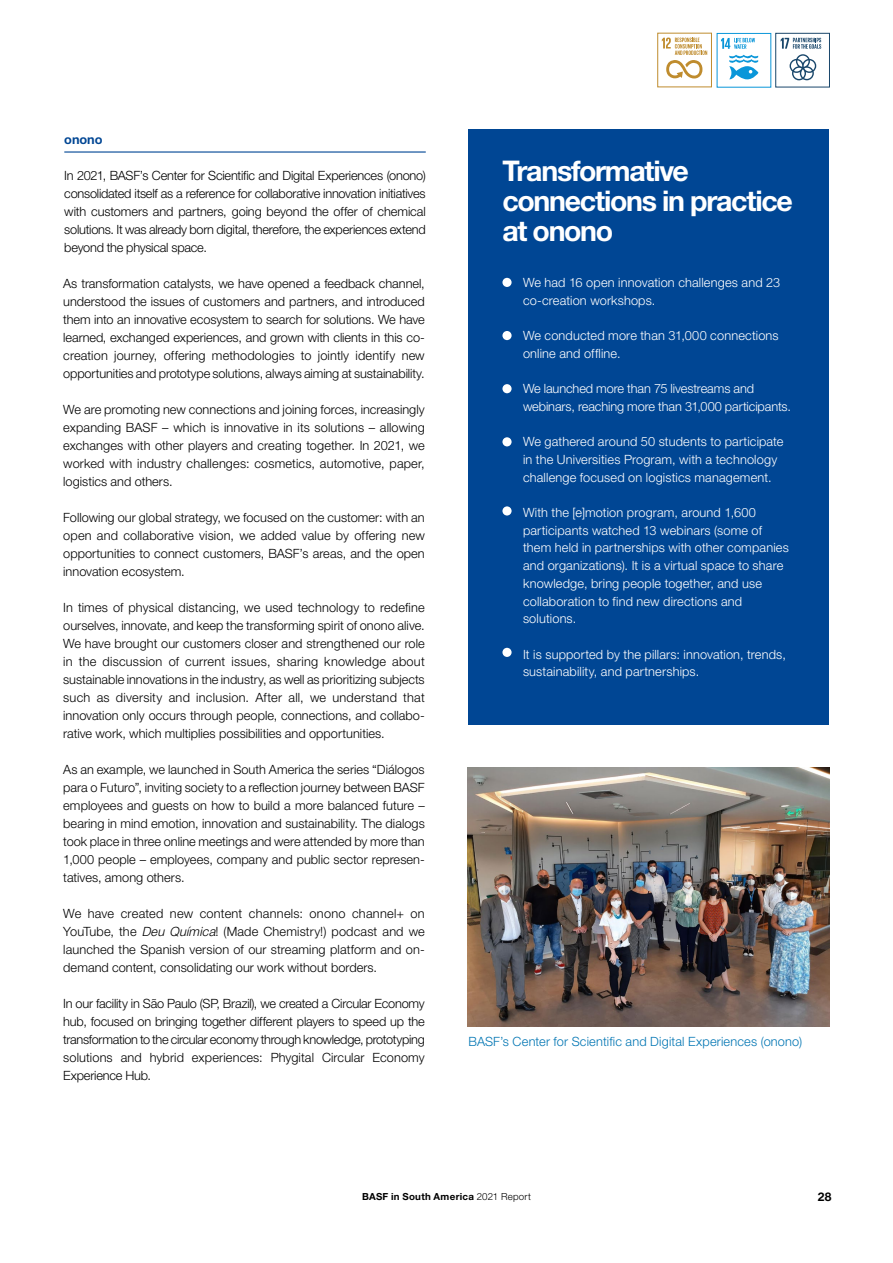
<style>
.page{position:relative;width:893px;height:1263px;background:#fff}
.page>*{position:absolute;margin:0;border:0;box-sizing:border-box;transform-origin:0 0}
.t1{font:700 28.5px/30px "Helvetica Finanz Std";letter-spacing:-.045em;color:#fff}
.t2{font:300 12.75px/18px "Helvetica Finanz Std";color:#000;text-align:justify}
.t3{font:300 12.75px/17.7px "Helvetica Finanz Std";letter-spacing:.01em;color:#fff}
.t4{font:300 12.75px/17.7px "Helvetica Finanz Std";letter-spacing:-.01em;color:#fff}
.t5{font:300 12.75px "Helvetica Finanz Std";letter-spacing:.015em;color:#0075b3}
.t6{font:700 12.75px "Helvetica Finanz Std";letter-spacing:-.005em;color:#004694}
.t7{font:700 12px "Helvetica Finanz Std";color:#000}
.t8{font:700 9.75px "Helvetica Finanz Std";letter-spacing:.03em;color:#000}
.s1{font-style:italic}
.s2{font-weight:300}
</style>
<div class="page">
<hr style="left:64px;top:151px;width:362px;height:2px;background:#004694">
<div style="left:468px;top:129px;width:360px;height:595px;background:#004694"></div>
<div style="left:502px;top:278px;width:10px;height:9px;background:#fff;border-radius:50%"></div>
<div style="left:502px;top:331px;width:10px;height:9px;background:#fff;border-radius:50%"></div>
<div style="left:502px;top:384px;width:10px;height:9px;background:#fff;border-radius:50%"></div>
<div style="left:502px;top:437px;width:10px;height:9px;background:#fff;border-radius:50%"></div>
<div style="left:502px;top:506px;width:10px;height:9px;background:#fff;border-radius:50%"></div>
<div style="left:502px;top:648px;width:10px;height:9px;background:#fff;border-radius:50%"></div>
<div style="left:657px;top:33px;width:55px;height:54px;background:#fff;border:1px solid #bf8c2e"></div>
<svg style="left:662px;top:38px;width:45px;height:41px"></svg>
<div style="left:775px;top:33px;width:55px;height:54px;background:#fff;border:1px solid #1a476b"></div>
<svg style="left:781px;top:38px;width:40px;height:42px"></svg>
<svg style="left:729px;top:55px;width:29px;height:24px"></svg>
<svg style="left:721px;top:38px;width:34px;height:11px"></svg>
<img style="left:468px;top:767px;width:361px;height:260px">
<p class="t6" style="left:64px;top:132px;width:40px">onono</p>
<p class="t2" style="left:64px;top:166px;width:363px">In 2021, BASF’s Center for Scientific and Digital Experiences (onono) consolidated itself as a reference for collaborative innovation initiatives with customers and partners, going beyond the offer of chemical solutions. It was already born digital, therefore, the experiences extend beyond the physical space.</p>
<p class="t2" style="left:63px;top:274px;width:363px">As transformation catalysts, we have opened a feedback channel, understood the issues of customers and partners, and introduced them into an innovative ecosystem to search for solutions. We have learned, exchanged experiences, and grown with clients in this co&shy;creation journey, offering methodologies to jointly identify new opportunities and prototype solutions, always aiming at sustainability.</p>
<p class="t2" style="left:63px;top:400px;width:363px">We are promoting new connections and joining forces, increasingly expanding BASF – which is innovative in its solutions – allowing exchanges with other players and creating together. In 2021, we worked with industry challenges: cosmetics, automotive, paper, logistics and others.</p>
<p class="t2" style="left:63px;top:508px;width:363px">Following our global strategy, we focused on the customer: with an open and collaborative vision, we added value by offering new opportunities to connect customers, BASF’s areas, and the open innovation ecosystem.</p>
<p class="t2" style="left:63px;top:598px;width:363px">In times of physical distancing, we used technology to redefine ourselves, innovate, and keep the transforming spirit of onono alive.<br>We have brought our customers closer and strengthened our role in the discussion of current issues, sharing knowledge about sustainable innovations in the industry, as well as prioritizing subjects such as diversity and inclusion. After all, we understand that innovation only occurs through people, connections, and collabo&shy;rative work, which multiplies possibilities and opportunities.</p>
<p class="t2" style="left:63px;top:760px;width:363px">As an example, we launched in South America the series “Diálogos para o Futuro”, inviting society to a reflection journey between BASF employees and guests on how to build a more balanced future – bearing in mind emotion, innovation and sustainability. The dialogs took place in three online meetings and were attended by more than 1,000 people – employees, company and public sector represen&shy;tatives, among others.</p>
<p class="t2" style="left:63px;top:904px;width:363px">We have created new content channels: onono channel+ on YouTube, the <span class="s1">Deu Química</span>! (Made Chemistry!) podcast and we launched the Spanish version of our streaming platform and on&shy;demand content, consolidating our work without borders.</p>
<p class="t2" style="left:63px;top:994px;width:363px">In our facility in São Paulo (SP, Brazil), we created a Circular Economy hub, focused on bringing together different players to speed up the transformation to the circular economy through knowledge, prototyping solutions and hybrid experiences: Phygital Circular Economy Experience Hub.</p>
<h1 class="t1" style="left:502px;top:156px;width:292px">Transformative connections in practice at onono</h1>
<p class="t3" style="left:523px;top:273px;width:259px">We had 16 open innovation challenges and 23 co-creation workshops.</p>
<p class="t3" style="left:523px;top:326px;width:257px">We conducted more than 31,000 connections online and offline.</p>
<p class="t4" style="left:523px;top:380px;width:269px">We launched more than 75 livestreams and webinars, reaching more than 31,000 participants.</p>
<p class="t3" style="left:523px;top:433px;width:262px">We gathered around 50 students to participate in the Universities Program, with a technology challenge focused on logistics management.</p>
<p class="t3" style="left:523px;top:503px;width:267px">With the [e]motion program, around 1,600 participants watched 13 webinars (some of them held in partnerships with other companies and organizations). It is a virtual space to share knowledge, bring people together, and use collaboration to find new directions and solutions.</p>
<p class="t3" style="left:523px;top:645px;width:264px">It is supported by the pillars: innovation, trends, sustainability, and partnerships.</p>
<p class="t5" style="left:468px;top:1033px;width:335px">BASF’s Center for Scientific and Digital Experiences (onono)</p>
<p class="t8" style="left:362px;top:1191px;width:170px">BASF in South America <span class="s2">2021 Report</span></p>
<p class="t7" style="left:818px;top:1190px;width:15px">28</p>
</div>
